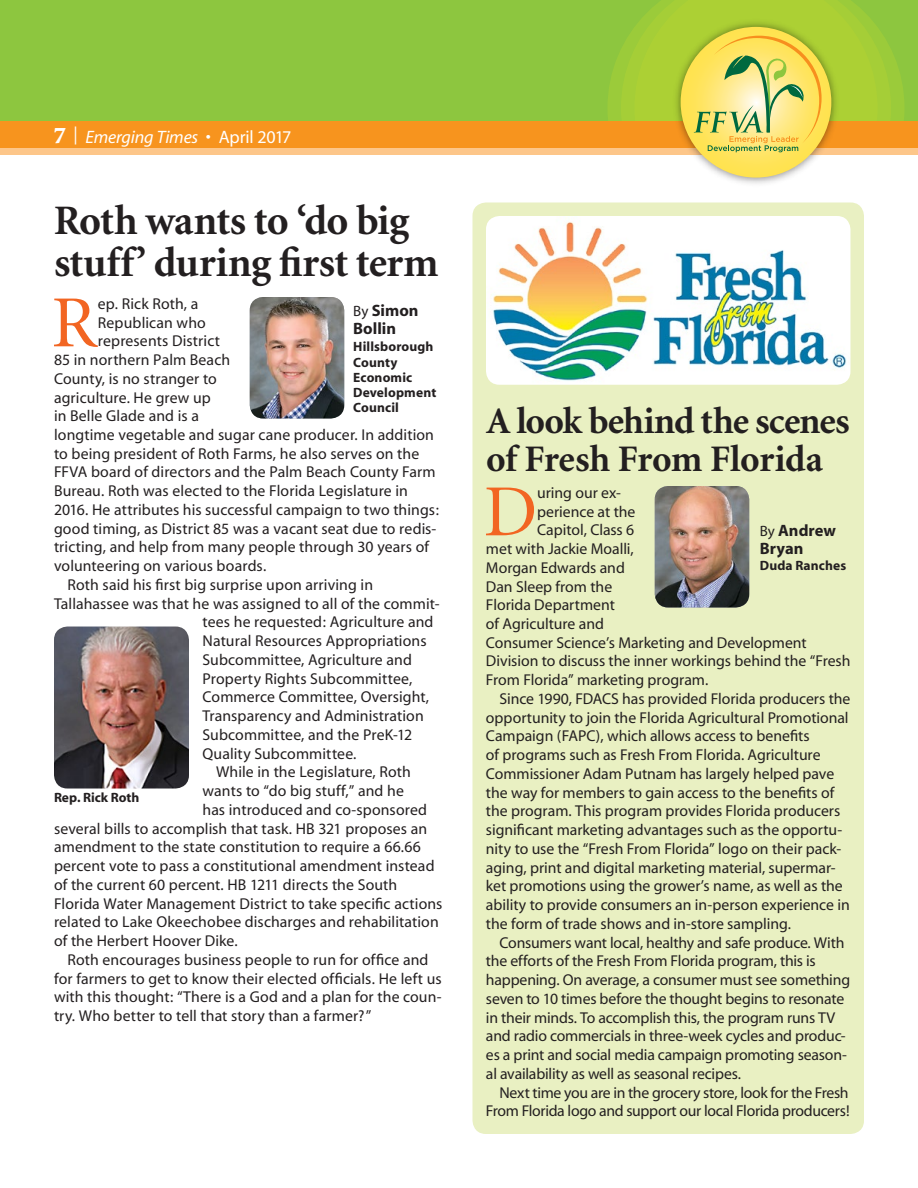
<style>
.page{position:relative;width:918px;height:1188px;background:#fff}
.page>*{position:absolute;margin:0;border:0;box-sizing:border-box;transform-origin:0 0}
.t1{font:73.5px "Minion";color:#f26522}
.t2{font:700 42px/42px "Minion";letter-spacing:-.015em;color:#231f20}
.t3{font:700 37.5px/37.5px "Minion";letter-spacing:-.015em;color:#231f20}
.t4{font:italic 18px "Myriad";letter-spacing:-.01em;color:#fff}
.t5{font:700 16.5px/18px "Myriad";color:#231f20}
.t6{font:15.75px "Myriad";color:#231f20}
.t7{font:15.75px "Myriad";letter-spacing:-.02em;color:#231f20}
.t8{font:700 13.5px/15px "Myriad";letter-spacing:.01em;color:#231f20}
.s1{font-family:"Minion";font-weight:900;font-style:normal;font-size:24px}
.s2{font-style:normal}
.s3{font-weight:400;font-size:15px}
</style>
<div class="page">
<div style="left:0;top:0;width:918px;height:122px;background:#8dc63f"></div>
<svg style="left:608px;top:51px;width:13px;height:71px"></svg>
<svg style="left:621px;top:29px;width:13px;height:93px"></svg>
<svg style="left:634px;top:0;width:270px;height:122px;fill:#acd034"></svg>
<div style="left:0;top:128px;width:918px;height:27px;background:#fdc689"></div>
<div style="left:0;top:122px;width:918px;height:26px;background:#f7941e"></div>
<img style="left:669px;top:16px;width:174px;height:168px">
<svg style="left:681px;top:27px;width:150px;height:151px;background:#fde155"></svg>
<svg style="left:694px;top:36px;width:128px;height:116px;background:#dfd56a"></svg>
<img style="left:250px;top:297px;width:94px;height:121px">
<div style="left:472px;top:202px;width:392px;height:932px;background:#e9f0c2;border-radius:14px"></div>
<img style="left:486px;top:216px;width:364px;height:169px">
<img style="left:54px;top:627px;width:135px;height:162px">
<img style="left:655px;top:486px;width:94px;height:122px">
<p class="t4" style="left:54px;top:128px;width:239px"><span class="s1">7</span> <sup>|</sup> Emerging Times <span class="s2">• April 2017</span></p>
<h2 class="t2" style="left:54px;top:201px;width:386px">Roth wants to ‘do big stuff’ during first term</h2>
<h1 class="t1" style="left:51px;top:287px;width:47px">R</h1>
<p class="t6" style="left:98px;top:296px;width:102px">ep. Rick Roth, a</p>
<p class="t5" style="left:353px;top:302px;width:67px"><span class="s3">By</span> Simon<br>Bollin</p>
<p class="t8" style="left:353px;top:338px;width:82px;line-height:16.5px">Hillsborough<br>County</p>
<p class="t8" style="left:353px;top:371px;width:85px">Economic<br>Development<br>Council</p>
<p class="t6" style="left:98px;top:314px;width:110px">Republican who</p>
<p class="t6" style="left:98px;top:333px;width:124px">represents District</p>
<p class="t6" style="left:54px;top:352px;width:178px">85 in northern Palm Beach</p>
<p class="t6" style="left:54px;top:371px;width:164px">County, is no stranger to</p>
<p class="t6" style="left:54px;top:389px;width:158px">agriculture. He grew up</p>
<p class="t6" style="left:54px;top:408px;width:146px">in Belle Glade and is a</p>
<p class="t6" style="left:54px;top:427px;width:382px">longtime vegetable and sugar cane producer. In addition</p>
<p class="t6" style="left:54px;top:446px;width:367px">to being president of Roth Farms, he also serves on the</p>
<p class="t6" style="left:54px;top:464px;width:383px">FFVA board of directors and the Palm Beach County Farm</p>
<p class="t6" style="left:54px;top:483px;width:356px">Bureau. Roth was elected to the Florida Legislature in</p>
<p class="t6" style="left:54px;top:502px;width:387px">2016. He attributes his successful campaign to two things:</p>
<p class="t6" style="left:54px;top:521px;width:384px">good timing, as District 85 was a vacant seat due to redis-</p>
<p class="t6" style="left:54px;top:539px;width:377px">tricting, and help from many people through 30 years of</p>
<p class="t6" style="left:54px;top:558px;width:214px">volunteering on various boards.</p>
<p class="t6" style="left:68px;top:577px;width:307px">Roth said his first big surprise upon arriving in</p>
<p class="t6" style="left:54px;top:596px;width:387px">Tallahassee was that he was assigned to all of the commit-</p>
<p class="t6" style="left:203px;top:614px;width:233px">tees he requested: Agriculture and</p>
<p class="t6" style="left:203px;top:633px;width:226px">Natural Resources Appropriations</p>
<p class="t6" style="left:203px;top:652px;width:211px">Subcommittee, Agriculture and</p>
<p class="t6" style="left:203px;top:671px;width:211px">Property Rights Subcommittee,</p>
<p class="t6" style="left:203px;top:689px;width:228px">Commerce Committee, Oversight,</p>
<p class="t6" style="left:203px;top:708px;width:223px">Transparency and Administration</p>
<p class="t6" style="left:203px;top:727px;width:211px">Subcommittee, and the PreK-12</p>
<p class="t6" style="left:203px;top:746px;width:156px">Quality Subcommittee.</p>
<p class="t6" style="left:216px;top:764px;width:196px">While in the Legislature, Roth</p>
<p class="t6" style="left:203px;top:783px;width:203px">wants to “do big stuff,” and he</p>
<p class="t6" style="left:203px;top:802px;width:226px">has introduced and co-sponsored</p>
<p class="t6" style="left:54px;top:821px;width:375px">several bills to accomplish that task. HB 321 proposes an</p>
<p class="t6" style="left:54px;top:839px;width:368px">amendment to the state constitution to require a 66.66</p>
<p class="t6" style="left:54px;top:858px;width:382px">percent vote to pass a constitutional amendment instead</p>
<p class="t6" style="left:54px;top:877px;width:345px">of the current 60 percent. HB 1211 directs the South</p>
<p class="t6" style="left:54px;top:895px;width:390px">Florida Water Management District to take specific actions</p>
<p class="t6" style="left:54px;top:914px;width:386px">related to Lake Okeechobee discharges and rehabilitation</p>
<p class="t6" style="left:54px;top:933px;width:185px">of the Herbert Hoover Dike.</p>
<p class="t6" style="left:68px;top:952px;width:363px">Roth encourages business people to run for office and</p>
<p class="t6" style="left:54px;top:970px;width:389px">for farmers to get to know their elected officials. He left us</p>
<p class="t6" style="left:54px;top:989px;width:389px">with this thought: “There is a God and a plan for the coun-</p>
<p class="t6" style="left:54px;top:1008px;width:319px">try. Who better to tell that story than a farmer?”</p>
<p class="t8" style="left:54px;top:790px;width:87px">Rep. Rick Roth</p>
<h3 class="t3" style="left:486px;top:404px;width:365px">A look behind the scenes of Fresh From Florida</h3>
<h1 class="t1" style="left:484px;top:476px;width:55px">D</h1>
<p class="t6" style="left:537px;top:485px;width:85px">uring our ex-</p>
<p class="t6" style="left:537px;top:503px;width:100px">perience at the</p>
<p class="t6" style="left:537px;top:522px;width:99px">Capitol, Class 6</p>
<p class="t6" style="left:486px;top:541px;width:149px">met with Jackie Moalli,</p>
<p class="t6" style="left:486px;top:560px;width:140px">Morgan Edwards and</p>
<p class="t6" style="left:486px;top:578px;width:128px">Dan Sleep from the</p>
<p class="t6" style="left:486px;top:597px;width:130px">Florida Department</p>
<p class="t6" style="left:486px;top:616px;width:120px">of Agriculture and</p>
<p class="t6" style="left:486px;top:635px;width:322px">Consumer Science’s Marketing and Development</p>
<p class="t6" style="left:486px;top:653px;width:366px">Division to discuss the inner workings behind the “Fresh</p>
<p class="t6" style="left:486px;top:672px;width:224px">From Florida” marketing program.</p>
<p class="t6" style="left:499px;top:691px;width:353px">Since 1990, FDACS has provided Florida producers the</p>
<p class="t6" style="left:486px;top:710px;width:364px">opportunity to join the Florida Agricultural Promotional</p>
<p class="t6" style="left:486px;top:728px;width:325px">Campaign (FAPC), which allows access to benefits</p>
<p class="t6" style="left:486px;top:747px;width:336px">of programs such as Fresh From Florida. Agriculture</p>
<p class="t6" style="left:486px;top:766px;width:350px">Commissioner Adam Putnam has largely helped pave</p>
<p class="t6" style="left:486px;top:785px;width:350px">the way for members to gain access to the benefits of</p>
<p class="t6" style="left:486px;top:803px;width:356px">the program. This program provides Florida producers</p>
<p class="t6" style="left:486px;top:822px;width:358px">significant marketing advantages such as the opportu-</p>
<p class="t6" style="left:486px;top:841px;width:357px">nity to use the “Fresh From Florida” logo on their pack-</p>
<p class="t6" style="left:486px;top:860px;width:351px">aging, print and digital marketing material, supermar-</p>
<p class="t6" style="left:486px;top:878px;width:358px">ket promotions using the grower’s name, as well as the</p>
<p class="t6" style="left:486px;top:897px;width:365px">ability to provide consumers an in-person experience in</p>
<p class="t6" style="left:486px;top:916px;width:307px">the form of trade shows and in-store sampling.</p>
<p class="t6" style="left:499px;top:935px;width:346px">Consumers want local, healthy and safe produce. With</p>
<p class="t6" style="left:486px;top:953px;width:331px">the efforts of the Fresh From Florida program, this is</p>
<p class="t6" style="left:486px;top:972px;width:366px">happening. On average, a consumer must see something</p>
<p class="t6" style="left:486px;top:991px;width:360px">seven to 10 times before the thought begins to resonate</p>
<p class="t6" style="left:486px;top:1010px;width:351px">in their minds. To accomplish this, the program runs TV</p>
<p class="t6" style="left:486px;top:1028px;width:361px">and radio commercials in three-week cycles and produc-</p>
<p class="t6" style="left:486px;top:1047px;width:363px">es a print and social media campaign promoting season-</p>
<p class="t6" style="left:486px;top:1066px;width:257px">al availability as well as seasonal recipes.</p>
<p class="t7" style="left:499px;top:1084px;width:351px">Next time you are in the grocery store, look for the Fresh</p>
<p class="t7" style="left:486px;top:1103px;width:365px">From Florida logo and support our local Florida producers!</p>
<p class="t5" style="left:760px;top:522px;width:78px"><span class="s3">By</span> Andrew<br>Bryan</p>
<p class="t8" style="left:760px;top:559px;width:88px">Duda Ranches</p>
</div>
